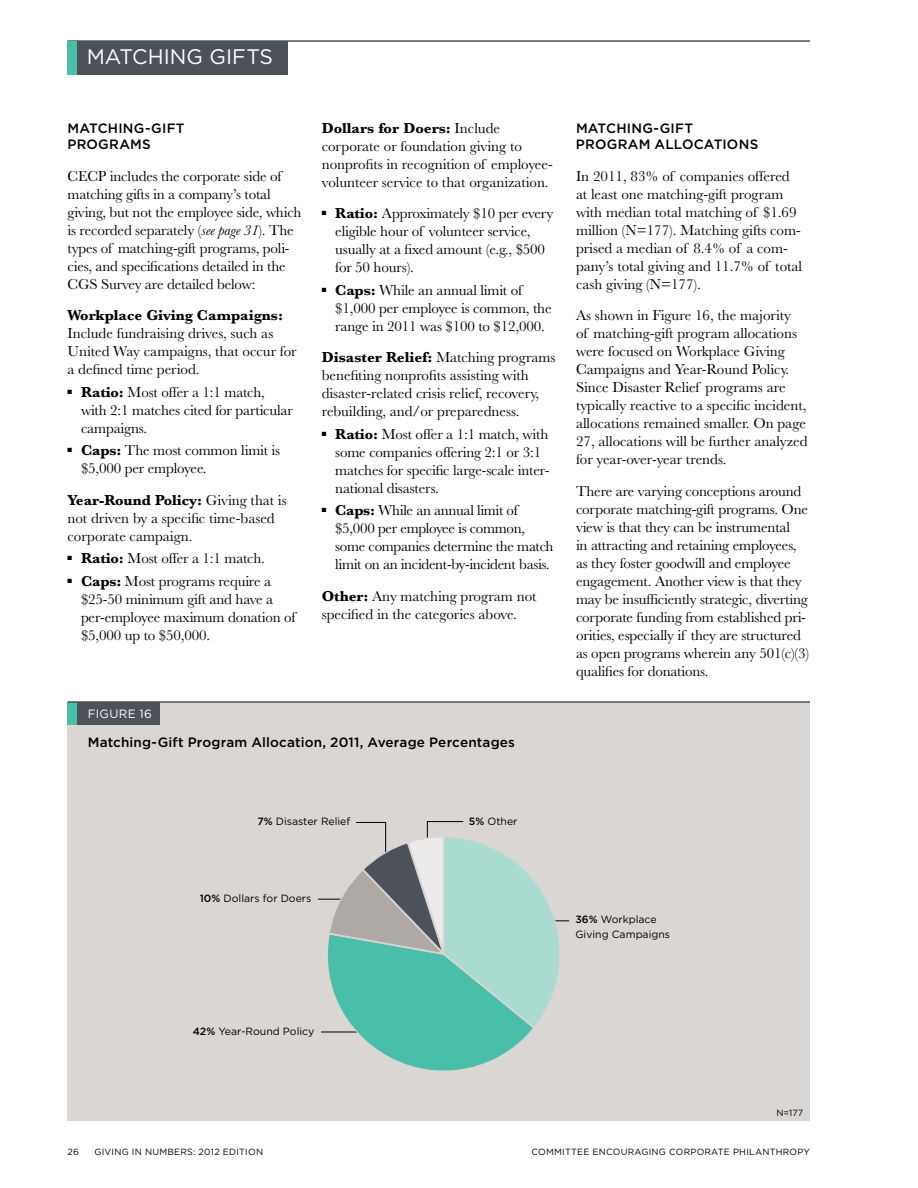
<style>
.page{position:relative;width:918px;height:1188px;background:#fff}
.page>*{position:absolute;margin:0;border:0;box-sizing:border-box;transform-origin:0 0}
.t1{font:21px "Gotham";letter-spacing:.005em;color:#fff}
.t2{font:15px/18px "Baskerville";letter-spacing:-.01em;color:#000}
.t3{font:700 15px "Baskerville";color:#000}
.t4{font:500 13.5px/16.5px "Gotham";letter-spacing:.01em;color:#000}
.t5{font:12px "Gotham";letter-spacing:.03em;color:#fff}
.t6{font:10.5px/15px "Gotham";color:#000}
.t7{font:9px "Gotham";letter-spacing:.025em;color:#000}
.s1{font-style:italic}
.s2{font-weight:700}
.s3{font-weight:500}
</style>
<div class="page">
<hr style="left:68px;top:40px;width:742px;height:2px;background:#4d525a">
<div style="left:68px;top:41px;width:10px;height:34px;background:#49bfaa"></div>
<div style="left:68px;top:702px;width:742px;height:418px;background:#d9d6d4"></div>
<div style="left:68px;top:702px;width:10px;height:23px;background:#49bfaa"></div>
<div style="left:78px;top:41px;width:210px;height:34px;background:#4d525a"></div>
<hr style="left:318px;top:899px;width:37px;height:1px;background:#000">
<hr style="left:321px;top:1032px;width:81px;height:1px;background:#000">
<div style="left:78px;top:702px;width:82px;height:23px;background:#4d525a"></div>
<hr style="left:68px;top:701px;width:742px;height:2px;background:#4d525a">
<svg style="left:322px;top:821px;width:247px;height:250px"></svg>
<h1 class="t1" style="left:87px;top:45px;width:188px">Matching Gifts</h1>
<p class="t4" style="left:67px;top:119px;width:119px">Matching-Gift<br>Programs</p>
<p class="t2" style="left:68px;top:167px;width:235px">CECP includes the corporate side of matching gifts in a company’s total giving, but not the employee side, which is recorded separately (<span class="s1">see page 31</span>). The types of matching-gift programs, poli&shy;cies, and specifications detailed in the CGS Survey are detailed below:</p>
<p class="t3" style="left:68px;top:307px;width:217px">Workplace Giving Campaigns:</p>
<p class="t2" style="left:68px;top:324px;width:231px">Include fundraising drives, such as<br>United Way campaigns, that occur for a defined time period.</p>
<p class="t2" style="left:81px;top:383px;width:214px;text-indent:-14px">■ <span class="s2">Ratio:</span> Most offer a 1:1 match, with 2:1 matches cited for particular campaigns.</p>
<p class="t2" style="left:81px;top:441px;width:201px;text-indent:-14px">■ <span class="s2">Caps:</span> The most common limit is $5,000 per employee.</p>
<p class="t2" style="left:68px;top:491px;width:221px"><span class="s2">Year-Round Policy:</span> Giving that is not driven by a specific time-based corporate campaign.</p>
<p class="t2" style="left:67px;top:549px;width:199px">■ <span class="s2">Ratio:</span> Most offer a 1:1 match.</p>
<p class="t2" style="left:81px;top:572px;width:216px;text-indent:-14px">■ <span class="s2">Caps:</span> Most programs require a $25-50 minimum gift and have a per-employee maximum donation of $5,000 up to $50,000.</p>
<p class="t2" style="left:322px;top:119px;width:233px"><span class="s2">Dollars for Doers:</span> Include corporate or foundation giving to nonprofits in recognition of employee&shy;volunteer service to that organization.</p>
<p class="t2" style="left:335px;top:204px;width:219px;text-indent:-14px">■ <span class="s2">Ratio:</span> Approximately $10 per every eligible hour of volunteer service, usually at a fixed amount (e.g., $500 for 50 hours).</p>
<p class="t2" style="left:335px;top:281px;width:218px;text-indent:-14px">■ <span class="s2">Caps:</span> While an annual limit of $1,000 per employee is common, the range in 2011 was $100 to $12,000.</p>
<p class="t2" style="left:322px;top:348px;width:235px"><span class="s2">Disaster Relief:</span> Matching programs benefiting nonprofits assisting with disaster-related crisis relief, recovery, rebuilding, and/or preparedness.</p>
<p class="t2" style="left:335px;top:425px;width:216px;text-indent:-14px">■ <span class="s2">Ratio:</span> Most offer a 1:1 match, with some companies offering 2:1 or 3:1 matches for specific large-scale inter&shy;national disasters.</p>
<p class="t2" style="left:335px;top:501px;width:220px;text-indent:-14px">■ <span class="s2">Caps:</span> While an annual limit of $5,000 per employee is common, some companies determine the match limit on an incident-by-incident basis.</p>
<p class="t2" style="left:322px;top:587px;width:216px"><span class="s2">Other:</span> Any matching program not specified in the categories above.</p>
<p class="t5" style="left:88px;top:708px;width:66px">Figure 16</p>
<p class="t4" style="left:88px;top:734px;width:429px">Matching-Gift Program Allocation, 2011, Average Percentages</p>
<p class="t4" style="left:576px;top:119px;width:182px">Matching-Gift<br>Program Allocations</p>
<p class="t2" style="left:576px;top:167px;width:228px">In 2011, 83% of companies offered at least one matching-gift program with median total matching of $1.69 million (N=177). Matching gifts com&shy;prised a median of 8.4% of a com&shy;pany’s total giving and 11.7% of total cash giving (N=177).</p>
<p class="t2" style="left:576px;top:306px;width:233px">As shown in Figure 16, the majority<br>of matching-gift program allocations were focused on Workplace Giving Campaigns and Year-Round Policy.<br>Since Disaster Relief programs are typically reactive to a specific incident, allocations remained smaller. On page 27, allocations will be further analyzed for year-over-year trends.</p>
<p class="t2" style="left:576px;top:482px;width:234px">There are varying conceptions around corporate matching-gift programs. One view is that they can be instrumental<br>in attracting and retaining employees, as they foster goodwill and employee engagement. Another view is that they may be insufficiently strategic, diverting corporate funding from established pri&shy;orities, especially if they are structured as open programs wherein any 501(c)(3) qualifies for donations.</p>
<p class="t6" style="left:257px;top:814px;width:94px"><span class="s3">7%</span> D isaster Relief</p>
<p class="t6" style="left:469px;top:814px;width:50px"><span class="s3">5%</span> Other</p>
<p class="t6" style="left:200px;top:890px;width:113px"><span class="s3">10%</span> Dollars for Doers</p>
<p class="t6" style="left:575px;top:911px;width:96px"><span class="s3">36%</span> Workplace<br>Giving Campaigns</p>
<p class="t6" style="left:193px;top:1023px;width:123px"><span class="s3">42%</span> Year-Round Policy</p>
<p class="t7" style="left:776px;top:1107px;width:28px">N =177</p>
<p class="t7" style="left:68px;top:1147px;width:13px">26</p>
<p class="t7" style="left:94px;top:1147px;width:170px">Giving in Numbers: 2012 Edition</p>
<p class="t7" style="left:532px;top:1147px;width:280px">Committee Encouraging Corporate Philanthropy</p>
</div>
